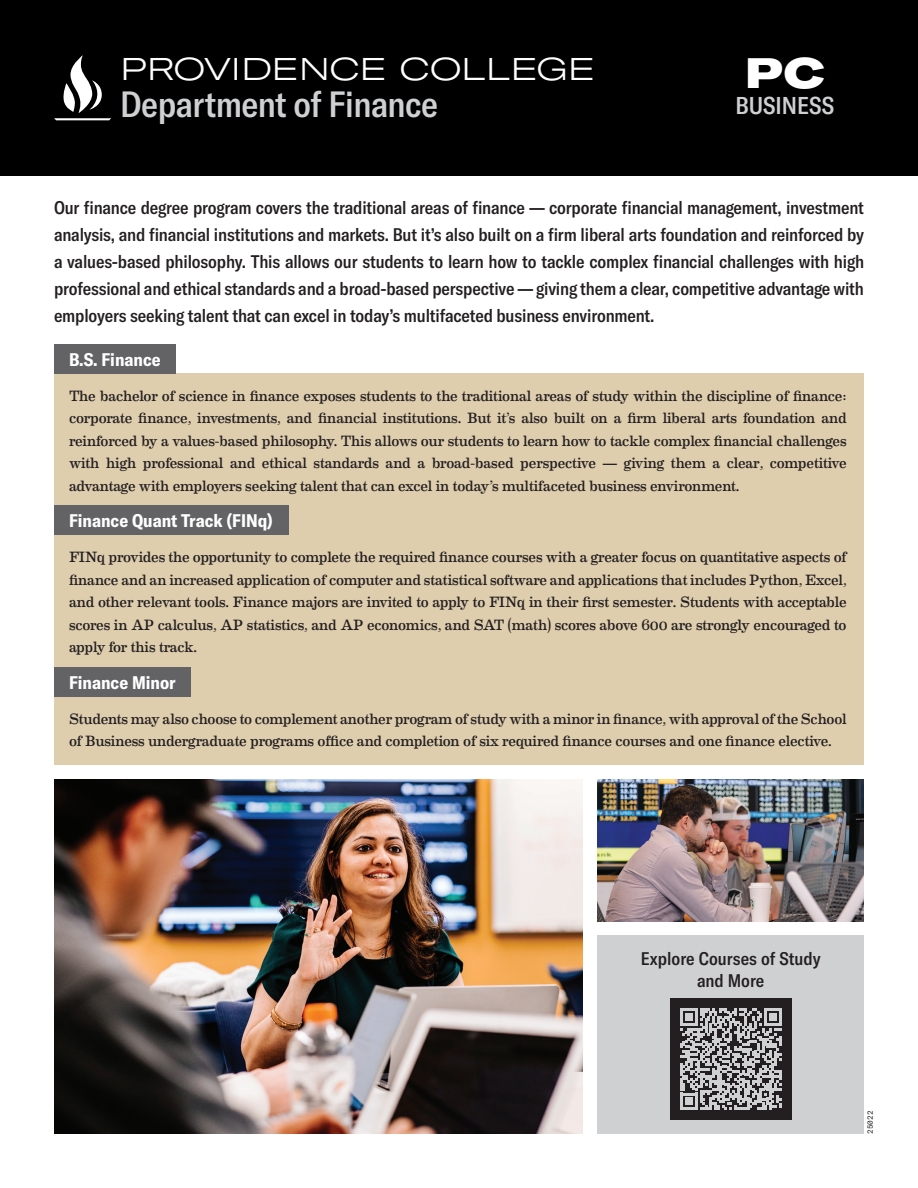
<style>
.page{position:relative;width:918px;height:1188px;background:#fff}
.page>*{position:absolute;margin:0;border:0;box-sizing:border-box;transform-origin:0 0}
.t1{font:42px "GT America Exp Bl";color:#fff}
.t2{font:500 condensed 36px "GT America";letter-spacing:-.015em;color:#cfd0d2}
.t3{font:31.05px "GT America Exp Lt";color:#fff}
.t4{font:500 condensed 24px "GT America";color:#cfd0d2}
.t5{font:500 condensed 18px/27px "GT America";letter-spacing:-.01em;color:#231f20;text-align:justify}
.t6{font:700 condensed 18px "GT America";color:#fff}
.t7{font:15px/22.5px "Eames Century Modern";letter-spacing:-.02em;color:#231f20;text-align:justify}
.t8{font:7.5px "GT America Mono";color:#231f20}
</style>
<div class="page">
<div style="left:0;top:0;width:918px;height:176px;background:#000001"></div>
<svg style="left:54px;top:55px;width:57px;height:65px"></svg>
<img style="left:54px;top:780px;width:529px;height:354px">
<img style="left:598px;top:780px;width:266px;height:141px">
<div style="left:598px;top:936px;width:266px;height:198px;background:#cfd0d2"></div>
<div style="left:670px;top:999px;width:122px;height:121px;background:#231f20"></div>
<svg style="left:680px;top:1008px;width:102px;height:102px"></svg>
<div style="left:54px;top:374px;width:810px;height:391px;background:#deceae"></div>
<div style="left:54px;top:344px;width:122px;height:30px;background:#636366"></div>
<div style="left:54px;top:506px;width:234px;height:29px;background:#636366"></div>
<div style="left:54px;top:667px;width:136px;height:29px;background:#636366"></div>
<h3 class="t3" style="left:120px;top:50px;width:477px">PROVIDENCE COLLEGE</h3>
<h1 class="t1" style="left:745px;top:46px;width:82px">PC</h1>
<h3 class="t4" style="left:735px;top:91px;width:100px">BUSINESS</h3>
<h2 class="t2" style="left:120px;top:83px;width:320px">Department of Finance</h2>
<p class="t5" style="left:54px;top:194px;width:812px">Our finance degree program covers the traditional areas of finance — corporate financial management, investment analysis, and financial institutions and markets. But it’s also built on a firm liberal arts foundation and reinforced by a values-based philosophy. This allows our students to learn how to tackle complex financial challenges with high professional and ethical standards and a broad-based perspective — giving them a clear, competitive advantage with employers seeking talent that can excel in today’s multifaceted business environment.</p>
<p class="t6" style="left:69px;top:349px;width:93px">B.S. Finance</p>
<p class="t7" style="left:69px;top:384px;width:779px">The bachelor of science in finance exposes students to the traditional areas of study within the discipline of finance: corporate finance, investments, and financial institutions. But it’s also built on a firm liberal arts foundation and reinforced by a values-based philosophy. This allows our students to learn how to tackle complex financial challenges with high professional and ethical standards and a broad-based perspective — giving them a clear, competitive advantage with employers seeking talent that can excel in today’s multifaceted business environment.</p>
<p class="t6" style="left:69px;top:510px;width:205px">Finance Quant Track (FINq)</p>
<p class="t7" style="left:69px;top:545px;width:779px">FINq provides the opportunity to complete the required finance courses with a greater focus on quantitative aspects of finance and an increased application of computer and statistical software and applications that includes Python, Excel, and other relevant tools. Finance majors are invited to apply to FINq in their first semester. Students with acceptable scores in AP calculus, AP statistics, and AP economics, and SAT (math) scores above 600 are strongly encouraged to apply for this track.</p>
<p class="t6" style="left:69px;top:671px;width:108px">Finance Minor</p>
<p class="t7" style="left:69px;top:706px;width:779px">Students may also choose to complement another program of study with a minor in finance, with approval of the School of Business undergraduate programs office and completion of six required finance courses and one finance elective.</p>
<p class="t5" style="left:641px;top:948px;width:181px;line-height:21.6px;text-align:center">Explore Courses of Study and More</p>
<p class="t8" style="left:866px;top:1134px;width:25px;rotate:-90deg">25022</p>
</div>
